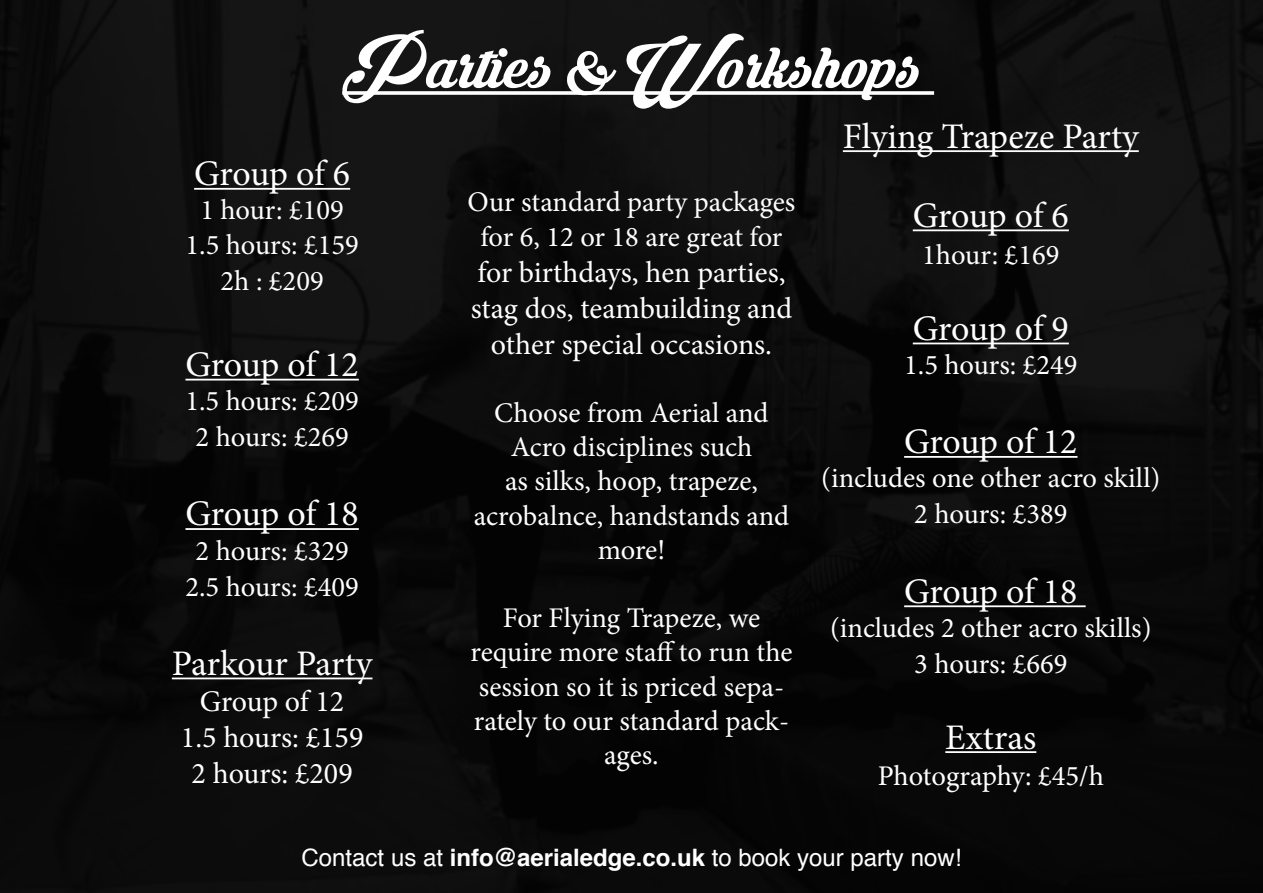
<style>
.page{position:relative;width:1263px;height:893px;background:#0a0a0a}
.page>*{position:absolute;margin:0;border:0;box-sizing:border-box;transform-origin:0 0}
.t1{font:72px "Krinkes Decor PERSONALUSE";color:#fff}
.t2{font:36px "Minion Pro";letter-spacing:-.01em;color:#fff}
.t3{font:30px/36px "Minion Pro";color:#fff;text-align:center}
.t4{font:28.5px/34.2px "Minion Pro";color:#fff;text-align:center}
.t5{font:24px "Helvetica";color:#fff}
.s1{font-weight:700}
</style>
<div class="page">
<svg style="left:342px;top:91px;width:592px;height:4px;background:#e7e7e7"></svg>
<hr style="left:843px;top:150px;width:296px;height:2px;background:#fff">
<hr style="left:913px;top:229px;width:156px;height:2px;background:#fff">
<hr style="left:913px;top:343px;width:156px;height:1px;background:#fff">
<hr style="left:904px;top:456px;width:173px;height:2px;background:#fff">
<hr style="left:904px;top:605px;width:182px;height:2px;background:#fff">
<hr style="left:945px;top:751px;width:91px;height:2px;background:#fff">
<hr style="left:194px;top:188px;width:156px;height:2px;background:#fff">
<hr style="left:185px;top:379px;width:174px;height:1px;background:#fff">
<hr style="left:185px;top:528px;width:174px;height:2px;background:#fff">
<hr style="left:172px;top:677px;width:200px;height:2px;background:#fff">
<h1 class="t1" style="left:342px;top:21px;width:580px">Parties &amp; Workshops</h1>
<p class="t2" style="left:194px;top:150px;width:158px">Group of 6</p>
<p class="t4" style="left:185px;top:193px;width:175px;line-height:35.1px">1 hour: £109<br>1.5 hours: £159<br>2h : £209</p>
<p class="t2" style="left:185px;top:340px;width:175px">Group of 12</p>
<p class="t4" style="left:185px;top:383px;width:175px;line-height:36px">1.5 hours: £209<br>2 hours: £269</p>
<p class="t2" style="left:185px;top:490px;width:175px">Group of 18</p>
<p class="t4" style="left:185px;top:533px;width:175px;line-height:36px">2 hours: £329<br>2.5 hours: £409</p>
<p class="t2" style="left:172px;top:639px;width:202px">Parkour Party</p>
<p class="t3" style="left:181px;top:683px;width:184px">Group of 12<br>1.5 hours: £159<br>2 hours: £209</p>
<p class="t4" style="left:468px;top:185px;width:329px">Our standard party packages for 6, 12 or 18 are great for</p>
<p class="t3" style="left:471px;top:254px;width:323px">for birthdays, hen parties, stag dos, teambuilding and other special occasions.</p>
<p class="t4" style="left:474px;top:396px;width:317px">Choose from Aerial and<br>Acro disciplines such<br>as silks, hoop, trapeze, acrobalnce, handstands and more!</p>
<p class="t4" style="left:470px;top:601px;width:324px">For Flying Trapeze, we require more staff to run the session so it is priced sepa&shy;rately to our standard pack&shy;ages.</p>
<p class="t2" style="left:843px;top:112px;width:297px">Flying Trapeze Party</p>
<p class="t2" style="left:913px;top:191px;width:158px">Group of 6</p>
<p class="t4" style="left:922px;top:238px;width:139px">1hour: £169</p>
<p class="t2" style="left:913px;top:304px;width:158px">Group of 9</p>
<p class="t4" style="left:904px;top:348px;width:175px">1.5 hours: £249</p>
<p class="t2" style="left:904px;top:418px;width:175px">Group of 12</p>
<p class="t4" style="left:821px;top:460px;width:341px;line-height:36px">(includes one other acro skill)<br>2 hours: £389</p>
<p class="t2" style="left:904px;top:567px;width:175px">Group of 18</p>
<p class="t4" style="left:830px;top:610px;width:323px;line-height:36px">(includes 2 other acro skills)<br>3 hours: £669</p>
<p class="t2" style="left:945px;top:713px;width:93px">Extras</p>
<p class="t4" style="left:878px;top:758px;width:228px">Photography: £45/h</p>
<p class="t5" style="left:302px;top:839px;width:661px">Contact us at <span class="s1">info@aerialedge.co.uk</span> to book your party now!</p>
</div>
